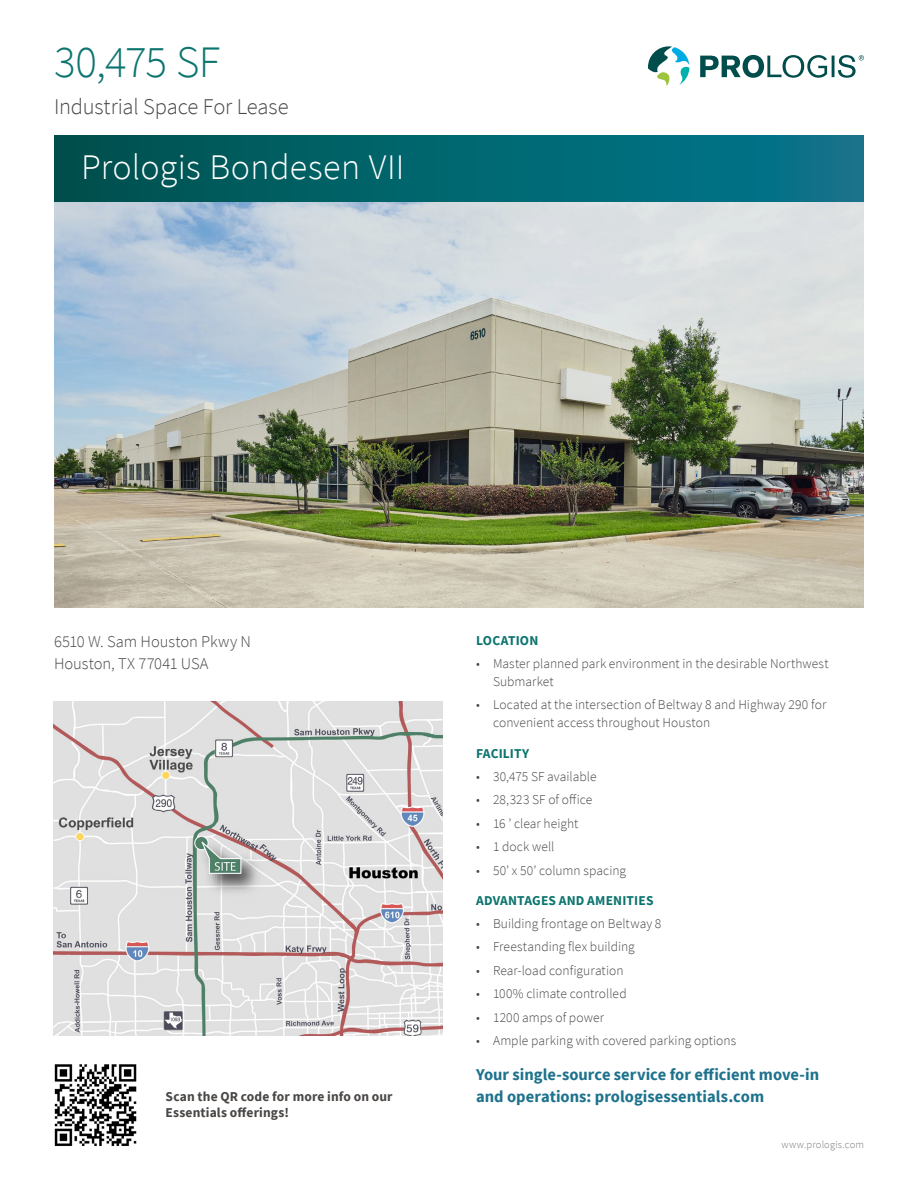
<style>
.page{position:relative;width:918px;height:1188px;background:#fff}
.page>*{position:absolute;margin:0;border:0;box-sizing:border-box;transform-origin:0 0}
.t1{font:300 45px "Source Sans Pro";letter-spacing:-.02em;color:#0d756f}
.t2{font:300 36px "Source Sans Pro";letter-spacing:.005em;color:#fff}
.t3{font:300 22.5px "Source Sans Pro";letter-spacing:-.01em;color:#494644}
.t4{font:700 16.5px "Source Sans Pro";color:#1d728c}
.t5{font:300 16.5px/22.5px "Source Sans Pro";letter-spacing:-.005em;color:#494644}
.t6{font:300 13.5px/18px "Source Sans Pro";letter-spacing:.005em;color:#494644}
.t7{font:700 13.5px "Source Sans Pro";letter-spacing:.01em;color:#494644}
.t8{font:700 13.5px "Source Sans Pro";letter-spacing:.01em;color:#0d756f}
.t9{font:300 10.5px "Source Sans Pro";letter-spacing:.015em;color:#7b7879}
</style>
<div class="page">
<svg style="left:54px;top:135px;width:810px;height:67px;background:#01646e"></svg>
<svg style="left:648px;top:46px;width:41px;height:40px"></svg>
<svg style="left:700px;top:55px;width:164px;height:23px"></svg>
<img style="left:54px;top:1064px;width:83px;height:82px">
<img style="left:54px;top:702px;width:388px;height:333px">
<img style="left:54px;top:202px;width:810px;height:406px">
<h1 class="t1" style="left:54px;top:34px;width:168px">30,475 SF</h1>
<h3 class="t3" style="left:54px;top:93px;width:236px">Industrial Space For Lease</h3>
<h2 class="t2" style="left:81px;top:145px;width:325px">Prologis Bondesen VII</h2>
<p class="t5" style="left:54px;top:630px;width:199px">6510 W. Sam Houston Pkwy N<br>Houston, TX 77041 USA</p>
<p class="t8" style="left:476px;top:631px;width:64px">LOCATION</p>
<p class="t6" style="left:493px;top:655px;width:337px;text-indent:-17px">• Master planned park environment in the desirable Northwest<br>Submarket</p>
<p class="t6" style="left:493px;top:696px;width:335px;text-indent:-17px">• Located at the intersection of Beltway 8 and Highway 290 for convenient access throughout Houston</p>
<p class="t8" style="left:476px;top:744px;width:55px">FACILITY</p>
<p class="t6" style="left:476px;top:767px;width:122px">• 30,475 SF available</p>
<p class="t6" style="left:476px;top:791px;width:118px">• 28,323 SF of office</p>
<p class="t6" style="left:476px;top:814px;width:104px">• 16 ’ clear height</p>
<p class="t6" style="left:476px;top:838px;width:80px">• 1 dock well</p>
<p class="t6" style="left:476px;top:861px;width:152px">• 50’ x 50’ column spacing</p>
<p class="t8" style="left:476px;top:891px;width:179px">ADVANTAGES AND AMENITIES</p>
<p class="t6" style="left:476px;top:915px;width:187px">• Building frontage on Beltway 8</p>
<p class="t6" style="left:476px;top:938px;width:160px">• Freestanding flex building</p>
<p class="t6" style="left:476px;top:961px;width:149px">• Rear-load configuration</p>
<p class="t6" style="left:476px;top:985px;width:152px">• 100% climate controlled</p>
<p class="t6" style="left:476px;top:1008px;width:129px">• 1200 amps of power</p>
<p class="t6" style="left:476px;top:1032px;width:262px">• Ample parking with covered parking options</p>
<p class="t4" style="left:476px;top:1063px;width:345px">Your single-source service for efficient move-in</p>
<p class="t7" style="left:166px;top:1088px;width:229px">Scan the QR code for more info on our</p>
<p class="t4" style="left:476px;top:1086px;width:290px">and operations: prologisessentials.com</p>
<p class="t7" style="left:166px;top:1104px;width:125px">Essentials offerings!</p>
<p class="t9" style="left:782px;top:1138px;width:84px">www.prologis.com</p>
</div>
